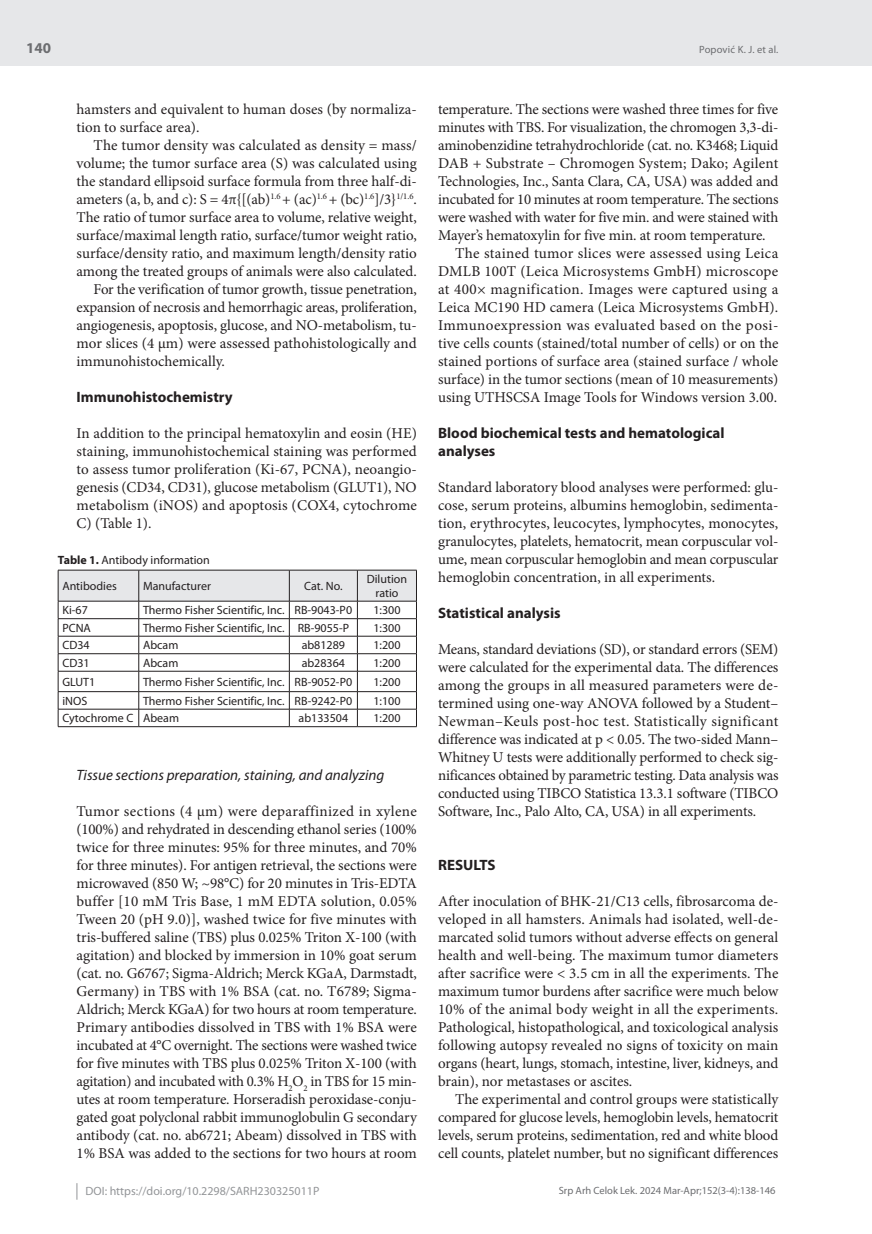
<style>
.page{position:relative;width:872px;height:1234px;background:#fff}
.page>*{position:absolute;margin:0;border:0;box-sizing:border-box;transform-origin:0 0}
.t1{font:15px/18px "Minion Pro";letter-spacing:-.005em;color:#231f20;text-align:justify}
.t2{font:700 15px/18px "Myriad Pro";color:#231f20}
.t3{font:15px "Minion Pro";letter-spacing:.025em;color:#231f20}
.t4{font:15px "Minion Pro";letter-spacing:.015em;color:#231f20}
.t5{font:italic 15px "Myriad Pro";color:#231f20}
.t6{font:15px "Minion Pro";letter-spacing:.02em;color:#231f20}
.t7{font:700 15px "Myriad Pro";color:#6c6d70}
.t8{font:12px/26.2px "Myriad Pro";color:#231f20}
.t9{font:12px "Myriad Pro";color:#939598}
.t10{font:10.5px "Myriad Pro";color:#6c6d70}
.s1{font-weight:700}
</style>
<div class="page">
<div style="left:0;top:0;width:872px;height:66px;background:#e6e7e9"></div>
<svg style="left:77px;top:1183px;width:1px;height:16px"></svg>
<hr style="left:58px;top:569px;width:81px;height:1px;background:#231f20">
<hr style="left:139px;top:569px;width:150px;height:1px;background:#231f20">
<hr style="left:289px;top:569px;width:68px;height:1px;background:#231f20">
<hr style="left:357px;top:569px;width:60px;height:1px;background:#231f20">
<svg style="left:58px;top:570px;width:359px;height:156px"></svg>
<hr style="left:58px;top:726px;width:81px;height:1px;background:#231f20">
<hr style="left:139px;top:726px;width:150px;height:1px;background:#231f20">
<hr style="left:289px;top:726px;width:68px;height:1px;background:#231f20">
<hr style="left:357px;top:726px;width:60px;height:1px;background:#231f20">
<p class="t7" style="left:26px;top:38px;width:26px">140</p>
<p class="t1" style="left:77px;top:100px;width:342px">hamsters and equivalent to human doses (by normaliza&shy;tion to surface area).</p>
<p class="t1" style="left:94px;top:136px;width:325px">The tumor density was calculated as density = mass/</p>
<p class="t1" style="left:77px;top:154px;width:342px">volume; the tumor surface area (S) was calculated using</p>
<p class="t1" style="left:77px;top:172px;width:342px">the standard ellipsoid surface formula from three half-di-</p>
<p class="t1" style="left:77px;top:190px;width:342px">ameters (a, b, and c): S = 4π{[(ab)<sup>1.6</sup> + (ac)<sup>1.6</sup> + (bc)<sup>1.6</sup>]/3}<sup>1/1.6</sup>.</p>
<p class="t1" style="left:77px;top:208px;width:342px">The ratio of tumor surface area to volume, relative weight,</p>
<p class="t1" style="left:77px;top:226px;width:342px">surface/maximal length ratio, surface/tumor weight ratio,</p>
<p class="t1" style="left:77px;top:244px;width:342px">surface/density ratio, and maximum length/density ratio</p>
<p class="t1" style="left:77px;top:262px;width:342px">among the treated groups of animals were also calculated.</p>
<p class="t1" style="left:94px;top:280px;width:325px">For the verification of tumor growth, tissue penetration,</p>
<p class="t1" style="left:77px;top:298px;width:342px">expansion of necrosis and hemorrhagic areas, proliferation,</p>
<p class="t1" style="left:77px;top:316px;width:342px">angiogenesis, apoptosis, glucose, and NO-metabolism, tu-</p>
<p class="t1" style="left:77px;top:334px;width:342px">mor slices (4 µm) were assessed pathohistologically and</p>
<p class="t1" style="left:77px;top:352px;width:150px">immunohistochemically.</p>
<p class="t2" style="left:77px;top:387px;width:158px">Immunohistochemistry</p>
<p class="t1" style="left:77px;top:424px;width:342px">In addition to the principal hematoxylin and eosin (HE) staining, immunohistochemical staining was performed to assess tumor proliferation (Ki-67, PCNA), neoangio&shy;genesis (CD34, CD31), glucose metabolism (GLUT1), NO metabolism (iNOS) and apoptosis (COX4, cytochrome C) (Table 1).</p>
<p class="t8" style="left:62px;top:546px;width:149px;text-indent:-4px"><span class="s1">Table 1.</span> Antibody information<br>Antibodies</p>
<p class="t8" style="left:143px;top:572px;width:69px">Manufacturer</p>
<p class="t8" style="left:304px;top:572px;width:40px">Cat. No.</p>
<p class="t8" style="left:367px;top:572px;width:42px;line-height:13.5px;text-align:center">Dilution ratio</p>
<p class="t8" style="left:62px;top:597px;width:27px">Ki-67</p>
<p class="t8" style="left:143px;top:597px;width:211px">Thermo Fisher Scientific, Inc. RB-9043-P0</p>
<p class="t8" style="left:373px;top:597px;width:29px">1:300</p>
<p class="t8" style="left:62px;top:614px;width:30px">PCNA</p>
<p class="t8" style="left:143px;top:614px;width:207px">Thermo Fisher Scientific, Inc. RB-9055-P</p>
<p class="t8" style="left:373px;top:614px;width:29px">1:300</p>
<p class="t8" style="left:62px;top:632px;width:29px">CD34</p>
<p class="t8" style="left:143px;top:632px;width:37px">Abcam</p>
<p class="t8" style="left:302px;top:632px;width:45px">ab81289</p>
<p class="t8" style="left:373px;top:632px;width:29px">1:200</p>
<p class="t8" style="left:62px;top:649px;width:29px">CD31</p>
<p class="t8" style="left:143px;top:649px;width:37px">Abcam</p>
<p class="t8" style="left:302px;top:649px;width:45px">ab28364</p>
<p class="t8" style="left:373px;top:649px;width:29px">1:200</p>
<p class="t8" style="left:62px;top:668px;width:34px">GLUT1</p>
<p class="t8" style="left:143px;top:668px;width:211px">Thermo Fisher Scientific, Inc. RB-9052-P0</p>
<p class="t8" style="left:373px;top:668px;width:29px">1:200</p>
<p class="t8" style="left:62px;top:687px;width:26px">iNOS</p>
<p class="t8" style="left:143px;top:687px;width:211px">Thermo Fisher Scientific, Inc. RB-9242-P0</p>
<p class="t8" style="left:373px;top:687px;width:29px">1:100</p>
<p class="t8" style="left:62px;top:705px;width:118px">Cytochrome C Abeam</p>
<p class="t8" style="left:299px;top:705px;width:51px">ab133504</p>
<p class="t8" style="left:373px;top:705px;width:29px">1:200</p>
<p class="t5" style="left:77px;top:765px;width:309px">Tissue sections preparation, staining, and analyzing</p>
<p class="t1" style="left:77px;top:802px;width:342px">Tumor sections (4 μm) were deparaffinized in xylene (100%) and rehydrated in descending ethanol series (100% twice for three minutes: 95% for three minutes, and 70% for three minutes). For antigen retrieval, the sections were microwaved (850 W; ~98°C) for 20 minutes in Tris-EDTA buffer [10 mM Tris Base, 1 mM EDTA solution, 0.05% Tween 20 (pH 9.0)], washed twice for five minutes with tris-buffered saline (TBS) plus 0.025% Triton X-100 (with agitation) and blocked by immersion in 10% goat serum (cat. no. G6767; Sigma-Aldrich; Merck KGaA, Darmstadt, Germany) in TBS with 1% BSA (cat. no. T6789; Sigma-Aldrich; Merck KGaA) for two hours at room temperature.<br>Primary antibodies dissolved in TBS with 1% BSA were incubated at 4°C overnight. The sections were washed twice for five minutes with TBS plus 0.025% Triton X-100 (with agitation) and incubated with 0.3% H<sub>2</sub>O<sub>2</sub> in TBS for 15 min&shy;utes at room temperature. Horseradish peroxidase-conju&shy;gated goat polyclonal rabbit immunoglobulin G secondary antibody (cat. no. ab6721; Abeam) dissolved in TBS with 1% BSA was added to the sections for two hours at room</p>
<p class="t10" style="left:699px;top:43px;width:81px">Popović K. J. et al.</p>
<p class="t1" style="left:438px;top:100px;width:342px">temperature. The sections were washed three times for five</p>
<p class="t1" style="left:438px;top:118px;width:342px">minutes with TBS. For visualization, the chromogen 3,3-di-</p>
<p class="t1" style="left:438px;top:136px;width:342px">aminobenzidine tetrahydrochloride (cat. no. K3468; Liquid</p>
<p class="t4" style="left:438px;top:153px;width:342px">DAB + Substrate – Chromogen System; Dako; Agilent</p>
<p class="t1" style="left:438px;top:172px;width:342px">Technologies, Inc., Santa Clara, CA, USA) was added and</p>
<p class="t1" style="left:438px;top:190px;width:342px">incubated for 10 minutes at room temperature. The sections</p>
<p class="t1" style="left:438px;top:208px;width:342px">were washed with water for five min. and were stained with</p>
<p class="t1" style="left:438px;top:226px;width:329px">Mayer’s hematoxylin for five min. at room temperature.</p>
<p class="t6" style="left:455px;top:243px;width:325px">The stained tumor slices were assessed using Leica</p>
<p class="t4" style="left:438px;top:261px;width:342px">DMLB 100T (Leica Microsystems GmbH) microscope</p>
<p class="t3" style="left:438px;top:279px;width:342px">at 400× magnification. Images were captured using a</p>
<p class="t1" style="left:438px;top:298px;width:342px">Leica MC190 HD camera (Leica Microsystems GmbH).</p>
<p class="t3" style="left:438px;top:315px;width:342px">Immunoexpression was evaluated based on the posi-</p>
<p class="t1" style="left:438px;top:334px;width:342px">tive cells counts (stained/total number of cells) or on the</p>
<p class="t1" style="left:438px;top:352px;width:342px">stained portions of surface area (stained surface / whole</p>
<p class="t1" style="left:438px;top:370px;width:342px">surface) in the tumor sections (mean of 10 measurements)</p>
<p class="t1" style="left:438px;top:388px;width:340px">using UTHSCSA Image Tools for Windows version 3.00.</p>
<p class="t2" style="left:438px;top:423px;width:288px">Blood biochemical tests and hematological analyses</p>
<p class="t1" style="left:438px;top:478px;width:342px">Standard laboratory blood analyses were performed: glu&shy;cose, serum proteins, albumins hemoglobin, sedimenta&shy;tion, erythrocytes, leucocytes, lymphocytes, monocytes, granulocytes, platelets, hematocrit, mean corpuscular vol&shy;ume, mean corpuscular hemoglobin and mean corpuscular hemoglobin concentration, in all experiments.</p>
<p class="t2" style="left:438px;top:603px;width:124px">Statistical analysis</p>
<p class="t1" style="left:438px;top:640px;width:342px">Means, standard deviations (SD), or standard errors (SEM) were calculated for the experimental data. The differences among the groups in all measured parameters were de&shy;termined using one-way ANOVA followed by a Student– Newman–Keuls post-hoc test. Statistically significant difference was indicated at p &lt; 0.05. The two-sided Mann– Whitney U tests were additionally performed to check sig&shy;nificances obtained by parametric testing. Data analysis was conducted using TIBCO Statistica 13.3.1 software (TIBCO Software, Inc., Palo Alto, CA, USA) in all experiments.</p>
<p class="t2" style="left:438px;top:855px;width:59px">RESULTS</p>
<p class="t1" style="left:438px;top:892px;width:342px">After inoculation of BHK-21/C13 cells, fibrosarcoma de&shy;veloped in all hamsters. Animals had isolated, well-de&shy;marcated solid tumors without adverse effects on general health and well-being. The maximum tumor diameters after sacrifice were &lt; 3.5 cm in all the experiments. The maximum tumor burdens after sacrifice were much below 10% of the animal body weight in all the experiments.<br>Pathological, histopathological, and toxicological analysis following autopsy revealed no signs of toxicity on main organs (heart, lungs, stomach, intestine, liver, kidneys, and brain), nor metastases or ascites.</p>
<p class="t1" style="left:438px;top:1090px;width:342px;text-indent:17px">The experimental and control groups were statistically compared for glucose levels, hemoglobin levels, hematocrit levels, serum proteins, sedimentation, red and white blood cell counts, platelet number, but no significant differences</p>
<p class="t9" style="left:86px;top:1183px;width:235px">DOI: https://doi.org/10.2298/SARH230325011P</p>
<p class="t10" style="left:559px;top:1184px;width:218px">Srp Arh Celok Lek. 2024 Mar-Apr;152(3-4):138-146</p>
</div>
